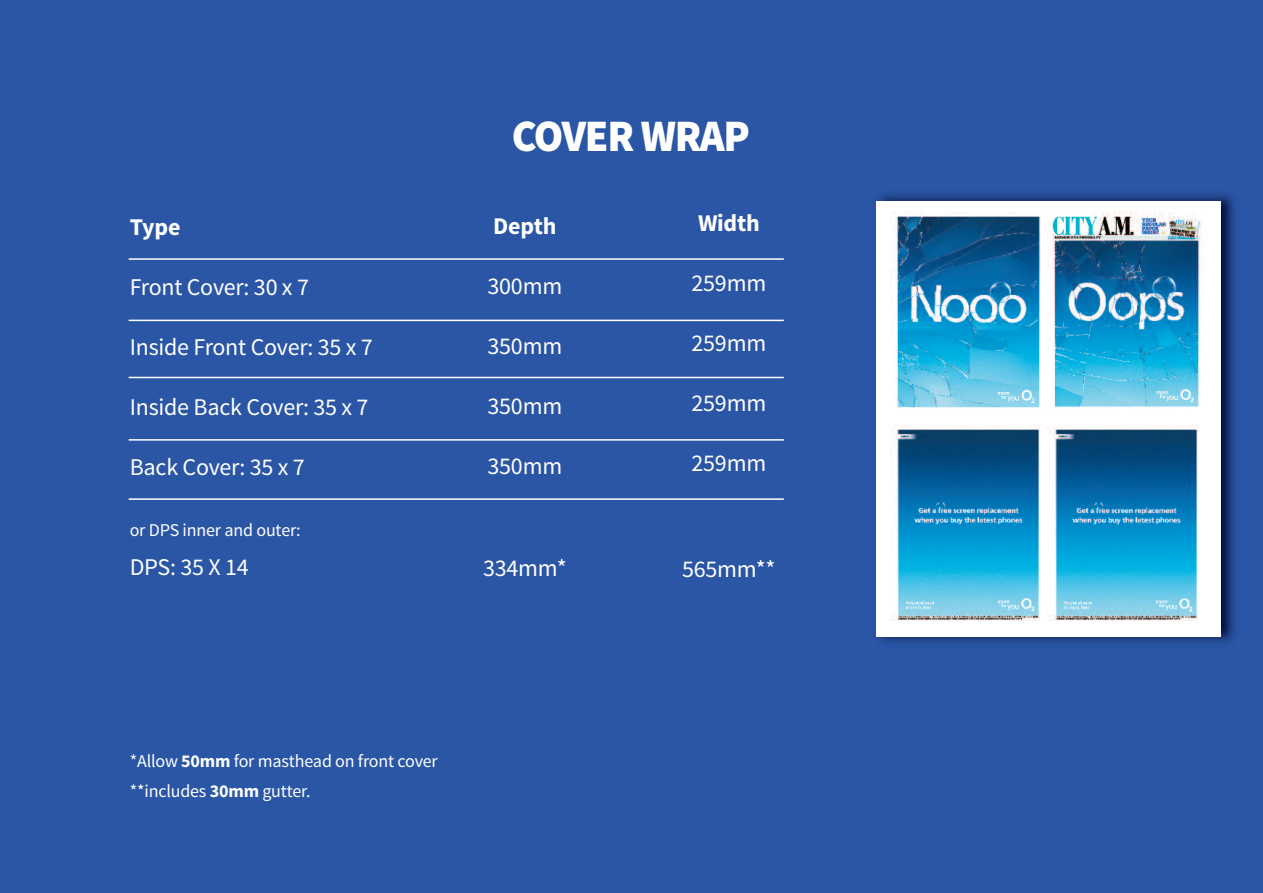
<style>
.page{position:relative;width:1263px;height:893px;background:#2a56a5}
.page>*{position:absolute;margin:0;border:0;box-sizing:border-box;transform-origin:0 0}
.t1{font:900 45px "Source Sans Pro";letter-spacing:-.03em;color:#fff;scale:.95 1}
.t2{font:24px "Source Sans Pro";letter-spacing:-.01em;color:#fff}
.t3{font:700 24px "Source Sans Pro";letter-spacing:-.01em;color:#fff}
.t4{font:18px/30px "Source Sans Pro";letter-spacing:-.01em;color:#fff}
.s1{font-weight:700}
</style>
<div class="page">
<hr style="left:129px;top:258px;width:655px;height:2px;background:#fff">
<hr style="left:129px;top:320px;width:655px;height:1px;background:#fff">
<hr style="left:129px;top:377px;width:655px;height:1px;background:#fff">
<hr style="left:129px;top:439px;width:655px;height:2px;background:#fff">
<hr style="left:129px;top:498px;width:655px;height:2px;background:#fff">
<img style="left:876px;top:194px;width:359px;height:449px">
<div style="left:876px;top:201px;width:344px;height:435px;background:#fff"></div>
<img style="left:890px;top:212px;width:158px;height:196px">
<img style="left:1049px;top:212px;width:152px;height:196px">
<img style="left:890px;top:424px;width:158px;height:197px">
<svg style="left:1048px;top:424px;width:150px;height:197px;background:#3693be"></svg>
<h1 class="t1" style="left:512px;top:106px;width:252px">COVER WRAP</h1>
<p class="t3" style="left:130px;top:211px;width:52px">Type</p>
<p class="t2" style="left:130px;top:272px;width:181px">Front Cover: 30 x 7</p>
<p class="t3" style="left:493px;top:211px;width:65px">Depth</p>
<p class="t2" style="left:488px;top:271px;width:76px">300mm</p>
<p class="t3" style="left:698px;top:207px;width:63px">Width</p>
<p class="t2" style="left:692px;top:268px;width:76px">259mm</p>
<p class="t2" style="left:130px;top:332px;width:245px">Inside Front Cover: 35 x 7</p>
<p class="t2" style="left:488px;top:331px;width:76px">350mm</p>
<p class="t2" style="left:692px;top:328px;width:76px">259mm</p>
<p class="t2" style="left:130px;top:392px;width:240px">Inside Back Cover: 35 x 7</p>
<p class="t2" style="left:488px;top:391px;width:76px">350mm</p>
<p class="t2" style="left:692px;top:388px;width:76px">259mm</p>
<p class="t2" style="left:130px;top:452px;width:176px">Back Cover: 35 x 7</p>
<p class="t2" style="left:488px;top:451px;width:76px">350mm</p>
<p class="t2" style="left:692px;top:448px;width:76px">259mm</p>
<p class="t4" style="left:130px;top:515px;width:172px">or DPS inner and outer:</p>
<p class="t2" style="left:130px;top:552px;width:121px">DPS: 35 X 14</p>
<p class="t2" style="left:483px;top:553px;width:85px">334mm*</p>
<p class="t2" style="left:682px;top:554px;width:95px">565mm**</p>
<p class="t4" style="left:130px;top:746px;width:310px">*Allow <span class="s1">50mm</span> for masthead on front cover **includes <span class="s1">30mm</span> gutter.</p>
</div>
